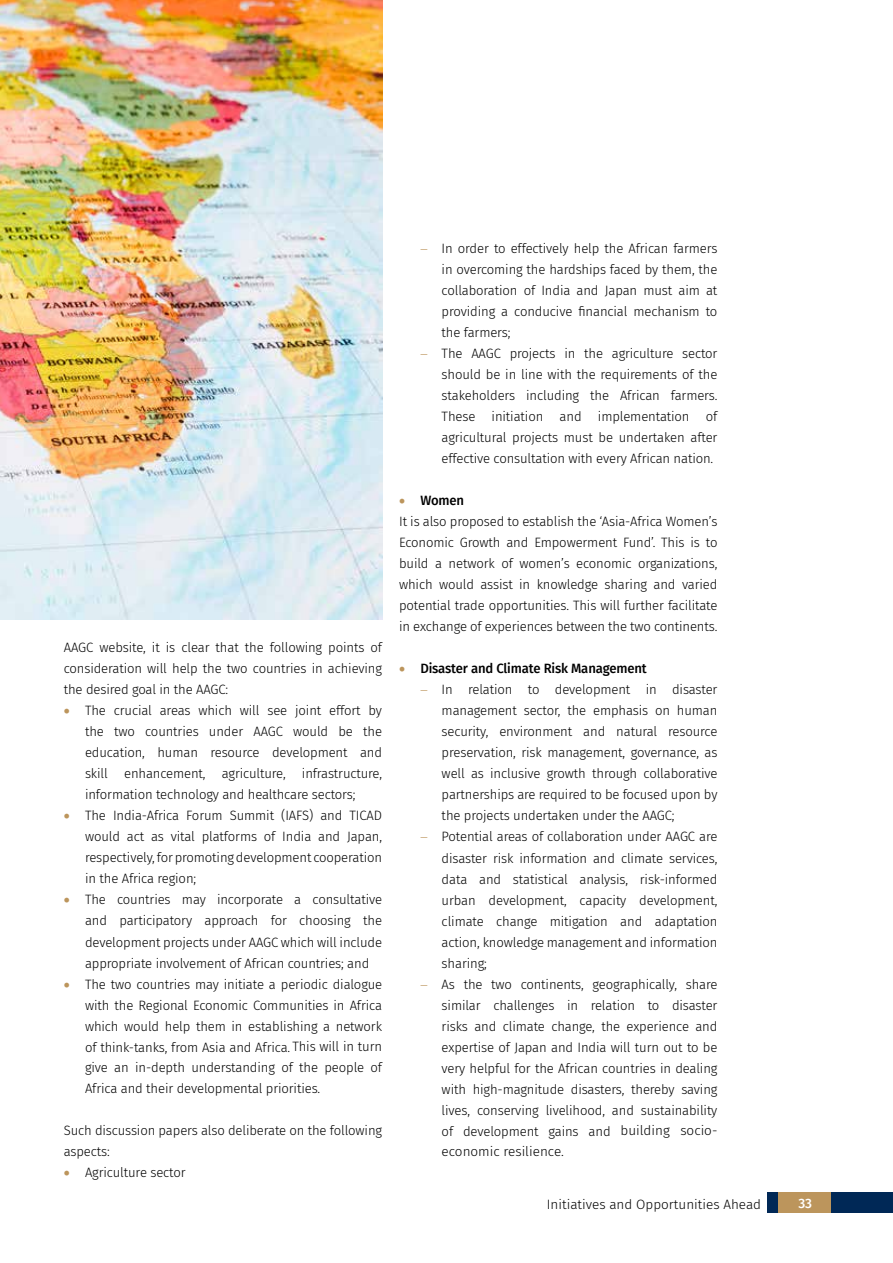
<style>
.page{position:relative;width:893px;height:1263px;background:#fff}
.page>*{position:absolute;margin:0;border:0;box-sizing:border-box;transform-origin:0 0}
.t1{font:300 13.5px/21px "Fira Sans";letter-spacing:-.01em;color:#000;text-align:justify}
.t2{font:500 13.5px "Fira Sans";letter-spacing:-.01em;color:#000}
.t3{font:500 13.5px "Fira Sans";color:#fff}
.s1{color:#bc955c}
.s2{font-weight:500}
</style>
<div class="page">
<img style="left:0;top:0;width:382px;height:620px">
<div style="left:775px;top:1193px;width:56px;height:20px;background:#bc955c"></div>
<div style="left:831px;top:1193px;width:62px;height:20px;background:#002856"></div>
<div style="left:768px;top:1193px;width:10px;height:20px;background:#002856"></div>
<p class="t1" style="left:64px;top:637px;width:320px">AAGC website, it is clear that the following points of consideration will help the two countries in achieving the desired goal in the AAGC:</p>
<p class="t1" style="left:85px;top:700px;width:299px;text-indent:-21px"><span class="s1">•</span> The crucial areas which will see joint effort by the two countries under AAGC would be the education, human resource development and skill enhancement, agriculture, infrastructure, information technology and healthcare sectors;</p>
<p class="t1" style="left:85px;top:805px;width:299px;text-indent:-21px"><span class="s1">•</span> The India-Africa Forum Summit (IAFS) and TICAD would act as vital platforms of India and Japan, respectively, for promoting development cooperation in the Africa region;</p>
<p class="t1" style="left:85px;top:889px;width:299px;text-indent:-21px"><span class="s1">•</span> The countries may incorporate a consultative and participatory approach for choosing the development projects under AAGC which will include appropriate involvement of African countries; and</p>
<p class="t1" style="left:85px;top:973px;width:299px;text-indent:-21px"><span class="s1">•</span> The two countries may initiate a periodic dialogue with the Regional Economic Communities in Africa which would help them in establishing a network of think-tanks, from Asia and Africa. This will in turn give an in-depth understanding of the people of Africa and their developmental priorities.</p>
<p class="t1" style="left:64px;top:1120px;width:320px">Such discussion papers also deliberate on the following aspects:</p>
<p class="t1" style="left:64px;top:1162px;width:123px"><span class="s1">•</span> Agriculture sector</p>
<p class="t1" style="left:420px;top:238px;width:299px"><span class="s1">−</span> In order to effectively help the African farmers</p>
<p class="t1" style="left:442px;top:259px;width:277px">in overcoming the hardships faced by them, the</p>
<p class="t1" style="left:442px;top:280px;width:277px">collaboration of India and Japan must aim at</p>
<p class="t1" style="left:442px;top:301px;width:277px">providing a conducive financial mechanism to</p>
<p class="t1" style="left:442px;top:322px;width:70px">the farmers;</p>
<p class="t1" style="left:420px;top:343px;width:299px"><span class="s1">−</span> The AAGC projects in the agriculture sector</p>
<p class="t1" style="left:442px;top:364px;width:277px">should be in line with the requirements of the</p>
<p class="t1" style="left:442px;top:385px;width:277px">stakeholders including the African farmers.</p>
<p class="t1" style="left:442px;top:406px;width:277px">These initiation and implementation of</p>
<p class="t1" style="left:442px;top:427px;width:277px">agricultural projects must be undertaken after</p>
<p class="t1" style="left:442px;top:448px;width:273px">effective consultation with every African nation.</p>
<p class="t1" style="left:399px;top:490px;width:320px;text-align:left"><span class="s1">•</span> <span class="s2">Women<br></span>It is also proposed to establish the ‘Asia-Africa Women’s Economic Growth and Empowerment Fund’. This is to build a network of women’s economic organizations, which would assist in knowledge sharing and varied potential trade opportunities. This will further facilitate in exchange of experiences between the two continents.</p>
<p class="t2" style="left:399px;top:658px;width:249px"><span class="s1">•</span> Disaster and Climate Risk Management</p>
<p class="t1" style="left:420px;top:679px;width:299px"><span class="s1">−</span> In relation to development in disaster</p>
<p class="t1" style="left:442px;top:700px;width:277px">management sector, the emphasis on human</p>
<p class="t1" style="left:442px;top:721px;width:277px">security, environment and natural resource</p>
<p class="t1" style="left:442px;top:742px;width:277px">preservation, risk management, governance, as</p>
<p class="t1" style="left:442px;top:763px;width:277px">well as inclusive growth through collaborative</p>
<p class="t1" style="left:442px;top:784px;width:277px">partnerships are required to be focused upon by</p>
<p class="t1" style="left:442px;top:805px;width:234px">the projects undertaken under the AAGC;</p>
<p class="t1" style="left:420px;top:826px;width:299px"><span class="s1">−</span> Potential areas of collaboration under AAGC are</p>
<p class="t1" style="left:442px;top:847px;width:277px">disaster risk information and climate services,</p>
<p class="t1" style="left:442px;top:868px;width:277px">data and statistical analysis, risk-informed</p>
<p class="t1" style="left:442px;top:889px;width:277px">urban development, capacity development,</p>
<p class="t1" style="left:442px;top:910px;width:277px">climate change mitigation and adaptation</p>
<p class="t1" style="left:442px;top:931px;width:277px">action, knowledge management and information</p>
<p class="t1" style="left:442px;top:952px;width:47px">sharing;</p>
<p class="t1" style="left:420px;top:973px;width:299px"><span class="s1">−</span> As the two continents, geographically, share</p>
<p class="t1" style="left:442px;top:994px;width:277px">similar challenges in relation to disaster</p>
<p class="t1" style="left:442px;top:1015px;width:277px">risks and climate change, the experience and</p>
<p class="t1" style="left:442px;top:1036px;width:277px">expertise of Japan and India will turn out to be</p>
<p class="t1" style="left:442px;top:1057px;width:277px">very helpful for the African countries in dealing</p>
<p class="t1" style="left:442px;top:1078px;width:277px">with high-magnitude disasters, thereby saving</p>
<p class="t1" style="left:442px;top:1099px;width:277px">lives, conserving livelihood, and sustainability</p>
<p class="t1" style="left:442px;top:1120px;width:277px">of development gains and building socio-</p>
<p class="t1" style="left:442px;top:1141px;width:124px">economic resilience.</p>
<p class="t1" style="left:547px;top:1194px;width:216px">Initiatives and Opportunities Ahead</p>
<p class="t3" style="left:798px;top:1192px;width:15px">33</p>
</div>
